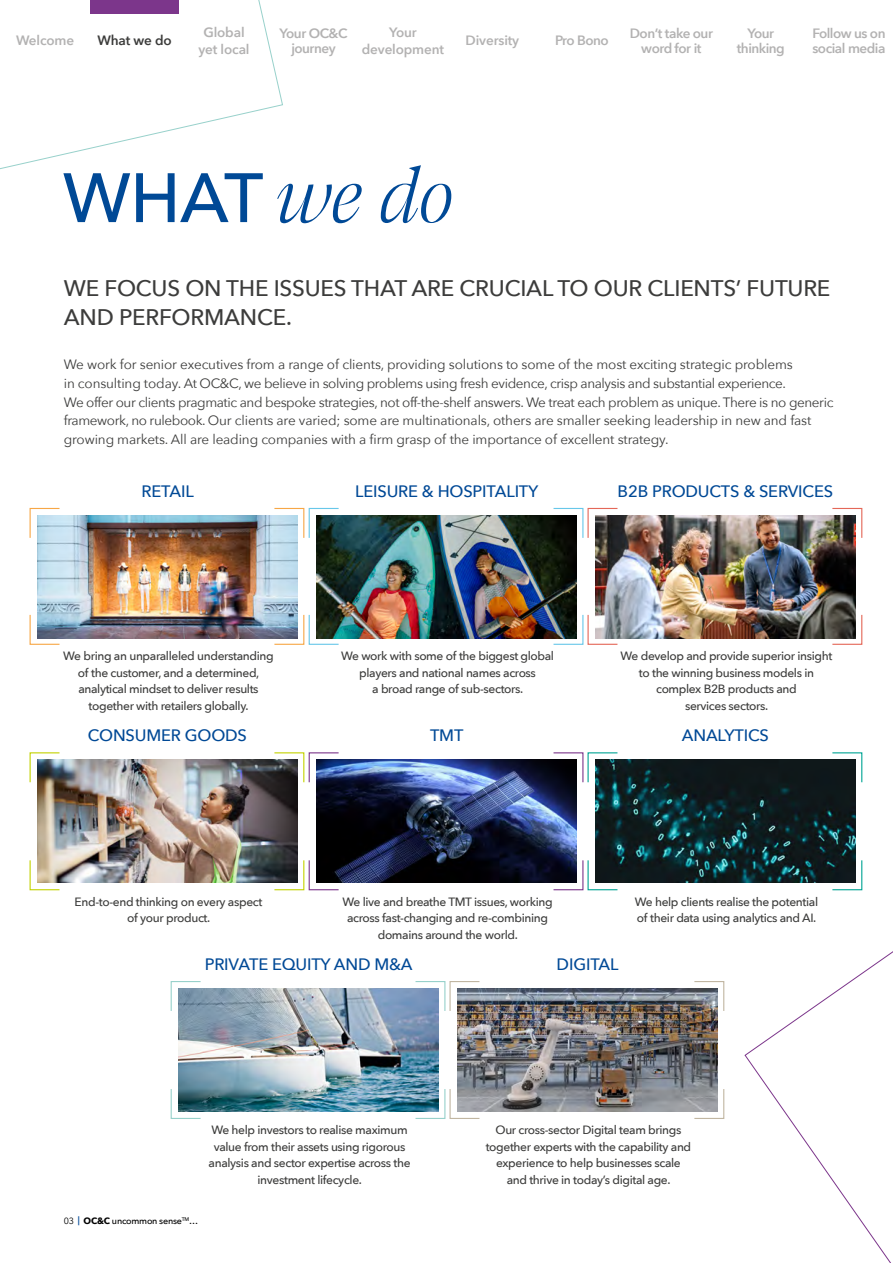
<style>
.page{position:relative;width:893px;height:1263px;background:#fff}
.page>*{position:absolute;margin:0;border:0;box-sizing:border-box;transform-origin:0 0}
.t1{font:500 69px "Avenir Next";color:#004996}
.t2{font:500 22.5px/28.5px "Avenir Next";letter-spacing:-.01em;color:#3c3c3b}
.t3{font:500 16.5px "Avenir Next";letter-spacing:-.01em;color:#004996}
.t4{font:13.5px/18.8px "Avenir Next";letter-spacing:-.01em;color:#3c3c3b}
.t5{font:600 13.5px/15px "Avenir Next";letter-spacing:-.035em;color:#b3b2b2;text-align:center}
.t6{font:600 13.5px/16.5px "Avenir Next";letter-spacing:-.01em;color:#b3b2b2;text-align:center}
.t7{font:600 13.5px "Avenir Next";letter-spacing:-.01em;color:#3c3c3b}
.t8{font:500 12px/16.5px "Avenir Next";letter-spacing:-.03em;color:#3c3c3b;text-align:center}
.t9{font:500 9px "Avenir Next";letter-spacing:-.025em;color:#000}
.s1{font-family:"Pensum Display";font-weight:300;font-style:italic;font-size:78px}
.s2{font-weight:400}
.s3{font-weight:700}
</style>
<div class="page">
<svg style="left:0;top:0;width:283px;height:169px"></svg>
<svg style="left:744px;top:856px;width:149px;height:407px"></svg>
<img style="left:38px;top:515px;width:259px;height:123px">
<img style="left:38px;top:759px;width:259px;height:124px">
<img style="left:596px;top:515px;width:259px;height:123px">
<img style="left:596px;top:759px;width:259px;height:124px">
<img style="left:458px;top:988px;width:259px;height:123px">
<svg style="left:29px;top:507px;width:32px;height:32px"></svg>
<svg style="left:29px;top:752px;width:32px;height:31px"></svg>
<svg style="left:831px;top:507px;width:32px;height:32px"></svg>
<svg style="left:831px;top:752px;width:32px;height:31px"></svg>
<svg style="left:693px;top:981px;width:32px;height:31px"></svg>
<svg style="left:29px;top:614px;width:32px;height:31px"></svg>
<svg style="left:29px;top:859px;width:32px;height:32px"></svg>
<svg style="left:831px;top:614px;width:32px;height:31px"></svg>
<svg style="left:831px;top:859px;width:32px;height:32px"></svg>
<svg style="left:693px;top:1088px;width:32px;height:31px"></svg>
<img style="left:317px;top:515px;width:259px;height:123px">
<svg style="left:273px;top:507px;width:67px;height:32px"></svg>
<svg style="left:552px;top:507px;width:67px;height:32px"></svg>
<svg style="left:273px;top:614px;width:67px;height:31px"></svg>
<svg style="left:552px;top:614px;width:67px;height:31px"></svg>
<img style="left:317px;top:759px;width:259px;height:124px">
<svg style="left:273px;top:752px;width:67px;height:31px"></svg>
<svg style="left:552px;top:752px;width:67px;height:31px"></svg>
<svg style="left:273px;top:859px;width:67px;height:32px"></svg>
<svg style="left:552px;top:859px;width:67px;height:32px"></svg>
<img style="left:179px;top:988px;width:259px;height:123px">
<svg style="left:170px;top:981px;width:32px;height:31px"></svg>
<svg style="left:414px;top:981px;width:67px;height:31px"></svg>
<svg style="left:170px;top:1088px;width:32px;height:31px"></svg>
<svg style="left:414px;top:1088px;width:67px;height:31px"></svg>
<div style="left:90px;top:0;width:88px;height:14px;background:#7c368b"></div>
<p class="t6" style="left:16px;top:32px;width:60px">Welcome</p>
<p class="t7" style="left:97px;top:29px;width:76px">What we do</p>
<p class="t6" style="left:199px;top:24px;width:53px">Global yet local</p>
<p class="t6" style="left:362px;top:24px;width:84px">Your development</p>
<p class="t6" style="left:466px;top:32px;width:55px">Diversity</p>
<p class="t5" style="left:280px;top:25px;width:69px">Your OC&amp;C journey</p>
<p class="t5" style="left:630px;top:25px;width:85px">Don’t take our word for it</p>
<p class="t5" style="left:737px;top:25px;width:49px">Your thinking</p>
<p class="t5" style="left:812px;top:25px;width:75px;text-align:left">Follow us on social media</p>
<p class="t5" style="left:555px;top:33px;width:55px">Pro Bono</p>
<h1 class="t1" style="left:63px;top:139px;width:392px">WHAT <span class="s1">we do</span></h1>
<h2 class="t2" style="left:64px;top:273px;width:768px">WE FOCUS ON THE ISSUES THAT ARE CRUCIAL TO OUR CLIENTS’ FUTURE<br>AND PERFORMANCE.</h2>
<p class="t4" style="left:64px;top:354px;width:771px">We work for senior executives from a range of clients, providing solutions to some of the most exciting strategic problems<br>in consulting today. At OC&amp;C, we believe in solving problems using fresh evidence, crisp analysis and substantial experience.<br>We offer our clients pragmatic and bespoke strategies, not off-the-shelf answers. We treat each problem as unique. There is no generic framework, no rulebook. Our clients are varied; some are multinationals, others are smaller seeking leadership in new and fast growing markets. All are leading companies with a firm grasp of the importance of excellent strategy.</p>
<h3 class="t3" style="left:141px;top:477px;width:54px">RETAIL</h3>
<h3 class="t3" style="left:355px;top:477px;width:185px">LEISURE &amp; HOSPITALITY</h3>
<h3 class="t3" style="left:618px;top:477px;width:217px">B2B PRODUCTS &amp; SERVICES</h3>
<p class="t8" style="left:63px;top:647px;width:212px">We bring an unparalleled understanding of the customer, and a determined, analytical mindset to deliver results together with retailers globally.</p>
<h3 class="t3" style="left:88px;top:721px;width:161px">CONSUMER GOODS</h3>
<p class="t8" style="left:341px;top:647px;width:214px">We work with some of the biggest global players and national names across<br>a broad range of sub-sectors.</p>
<h3 class="t3" style="left:430px;top:721px;width:35px">TMT</h3>
<p class="t8" style="left:620px;top:647px;width:213px">We develop and provide superior insight to the winning business models in complex B2B products and<br>services sectors.</p>
<h3 class="t3" style="left:682px;top:721px;width:89px">ANALYTICS</h3>
<p class="t8" style="left:342px;top:893px;width:212px">We live and breathe TMT issues, working across fast-changing and re-combining domains around the world.</p>
<h3 class="t3" style="left:205px;top:950px;width:209px">PRIVATE EQUITY AND M&amp;A</h3>
<p class="t8" style="left:75px;top:893px;width:189px">End-to-end thinking on every aspect of your product.</p>
<h3 class="t3" style="left:557px;top:950px;width:63px">DIGITAL</h3>
<p class="t8" style="left:635px;top:893px;width:185px;text-align:left">We help clients realise the potential of their data using analytics and AI.</p>
<p class="t9" style="left:64px;top:1213px;width:136px"><span class="s2">03</span> <sup>|</sup> <span class="s3">OC&amp;C</span> uncommon sense<sup>TM</sup>…</p>
<p class="t8" style="left:209px;top:1121px;width:203px">We help investors to realise maximum value from their assets using rigorous analysis and sector expertise across the investment lifecycle.</p>
<p class="t8" style="left:486px;top:1121px;width:207px">Our cross-sector Digital team brings together experts with the capability and experience to help businesses scale and thrive in today’s digital age.</p>
</div>
